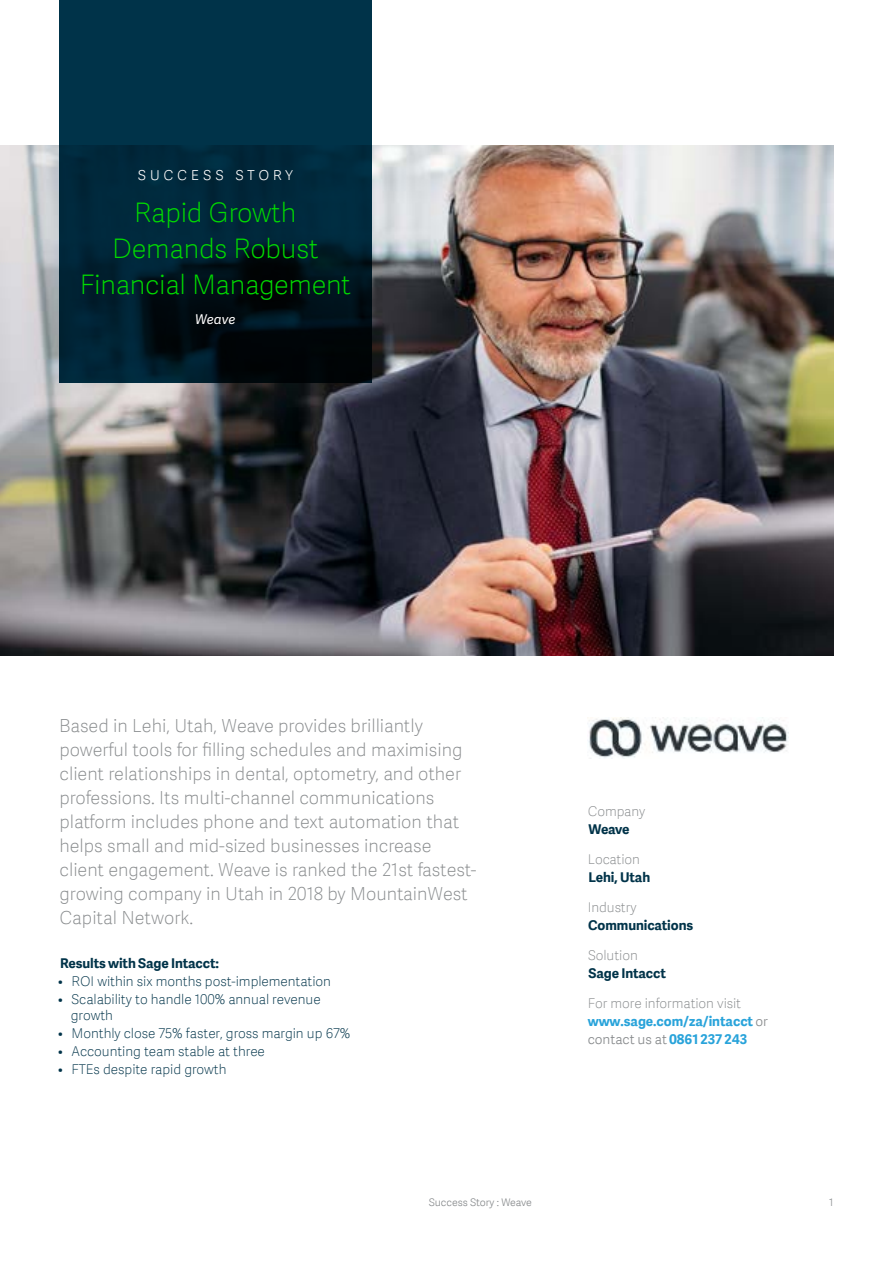
<style>
.page{position:relative;width:893px;height:1263px;background:#fff}
.page>*{position:absolute;margin:0;border:0;box-sizing:border-box;transform-origin:0 0}
.t1{font:27px/36px "Adelle Sans SAGE Th";letter-spacing:-.01em;color:#00dc00;text-align:center}
.t2{font:18px/24px "Adelle Sans SAGE Th";color:#888b8d}
.t3{font:18px "Adelle Sans SAGE Th";color:#fff}
.t4{font:13.5px/16.2px "Adelle Sans SAGE Th";letter-spacing:-.005em;color:#003349}
.t5{font:700 13.5px "Adelle Sans SAGE";letter-spacing:-.005em;color:#003349}
.t6{font:13.5px "Adelle Sans SAGE Th";letter-spacing:-.005em;color:#888b8d}
.t7{font:700 13.5px "Adelle Sans SAGE";letter-spacing:-.005em;color:#28a3da}
.t8{font:13.5px "Adelle Sans SAGE Lt";letter-spacing:-.005em;color:#888b8d}
.t9{font:italic 13.5px "Adelle Sans SAGE";color:#fff}
.t10{font:10.5px "Adelle Sans SAGE Lt";letter-spacing:-.005em;color:#888b8d}
.s1{font-family:"Adelle Sans SAGE Lt";font-weight:400;color:#888b8d}
.s2{font-family:"Adelle Sans SAGE";font-weight:700;color:#28a3da}
</style>
<div class="page">
<img style="left:587px;top:717px;width:201px;height:42px">
<img style="left:0;top:146px;width:833px;height:510px">
<svg style="left:59px;top:0;width:312px;height:382px;background:#002536"></svg>
<p class="t3" style="left:137px;top:161px;width:157px">success STORY</p>
<h1 class="t1" style="left:80px;top:194px;width:272px">Rapid Growth<br>Demands Robust<br>Financial Management</h1>
<p class="t9" style="left:195px;top:310px;width:42px">Weave</p>
<p class="t2" style="left:59px;top:713px;width:419px">Based in Lehi, Utah, Weave provides brilliantly powerful tools for filling schedules and maximising client relationships in dental, optometry, and other professions. Its multi-channel communications platform includes phone and text automation that helps small and mid-sized businesses increase client engagement. Weave is ranked the 21st fastest&shy;growing company in Utah in 2018 by MountainWest Capital Network.</p>
<p class="t5" style="left:60px;top:954px;width:160px">Results with Sage Intacct:</p>
<p class="t4" style="left:58px;top:973px;width:274px">• ROI within six months post-implementation</p>
<p class="t4" style="left:71px;top:991px;width:251px;text-indent:-13px">• Scalability to handle 100% annual revenue growth</p>
<p class="t4" style="left:58px;top:1025px;width:293px">• Monthly close 75% faster, gross margin up 67%</p>
<p class="t4" style="left:58px;top:1043px;width:208px">• Accounting team stable at three</p>
<p class="t4" style="left:58px;top:1061px;width:170px">• FTEs despite rapid growth</p>
<p class="t6" style="left:587px;top:802px;width:59px">Company</p>
<p class="t5" style="left:588px;top:819px;width:43px">Weave</p>
<p class="t6" style="left:588px;top:850px;width:54px">Location</p>
<p class="t5" style="left:588px;top:867px;width:63px">Lehi, Utah</p>
<p class="t6" style="left:588px;top:898px;width:50px">Industry</p>
<p class="t5" style="left:588px;top:915px;width:106px">Communications</p>
<p class="t6" style="left:588px;top:946px;width:51px">Solution</p>
<p class="t5" style="left:588px;top:963px;width:79px">Sage Intacct</p>
<p class="t6" style="left:588px;top:994px;width:155px">For more information visit</p>
<p class="t7" style="left:587px;top:1011px;width:182px">www.sage.com/za/intacct <span class="s1">or</span></p>
<p class="t8" style="left:587px;top:1030px;width:161px">contact us at <span class="s2">0861 237 243</span></p>
<p class="t10" style="left:428px;top:1195px;width:105px">Success Story : Weave</p>
<p class="t10" style="left:829px;top:1195px;width:6px">1</p>
</div>
